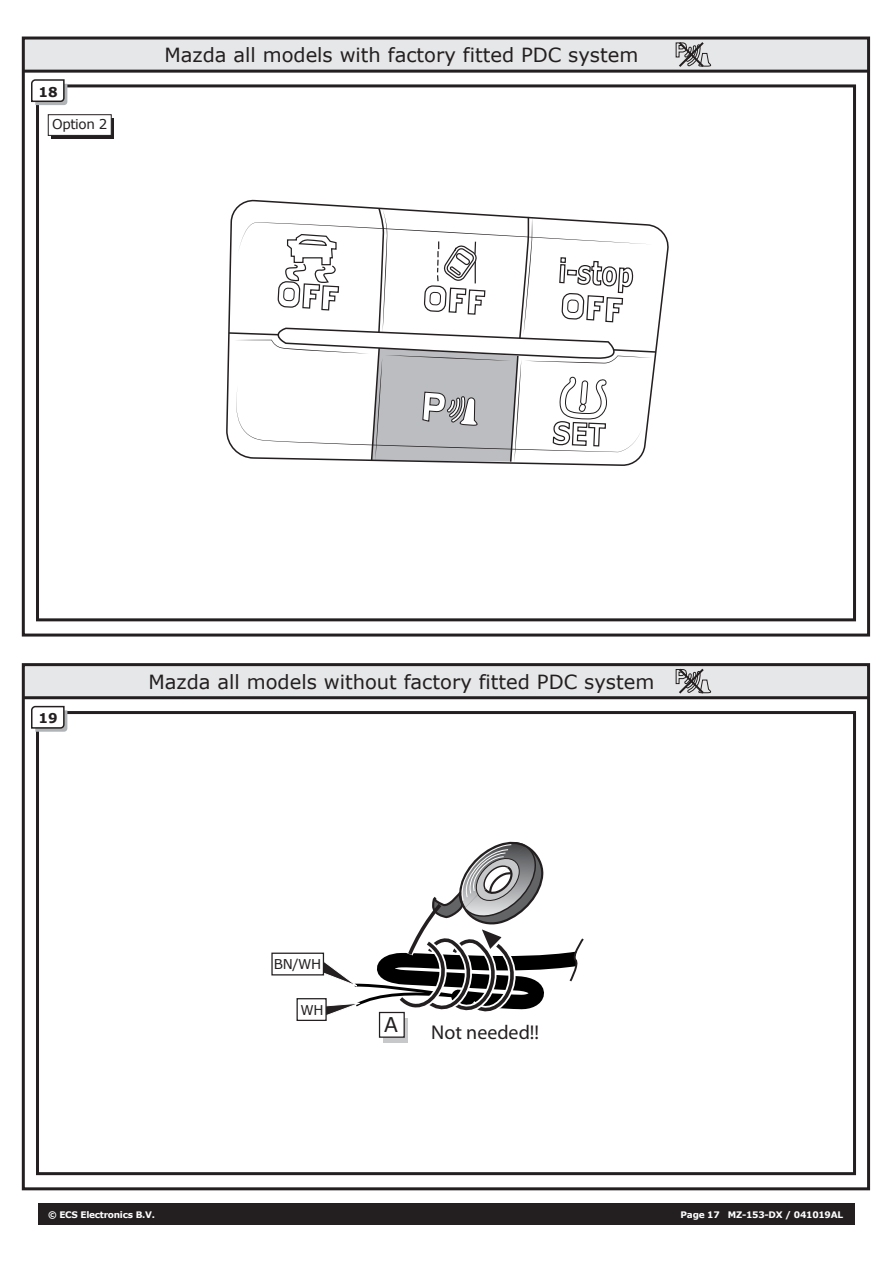
<style>
.page{position:relative;width:893px;height:1263px;background:#fff}
.page>*{position:absolute;margin:0;border:0;box-sizing:border-box;transform-origin:0 0}
.t1{font:20.25px "Verdana";color:#231f20}
.t2{font:19.95px "Myriad Pro";color:#231f20}
.t3{font:19.5px "Verdana";color:#231f20}
.t4{font:13.5px "Verdana";letter-spacing:-.03em;color:#231f20}
.t5{font:700 13.5px "Verdana";color:#231f20}
.t6{font:700 9px "Verdana";letter-spacing:-.03em;color:#fff}
</style>
<div class="page">
<div style="left:38px;top:1203px;width:817px;height:21px;background:#231f20"></div>
<div style="left:36px;top:711px;width:820px;height:464px;border:3px solid #231f20"></div>
<svg style="left:31px;top:705px;width:36px;height:27px"></svg>
<div style="left:23px;top:664px;width:846px;height:34px;background:#e6e7e8"></div>
<div style="left:22px;top:663px;width:848px;height:527px;border:3px solid #231f20"></div>
<hr style="left:23px;top:696px;width:846px;height:3px;background:#231f20">
<div style="left:383px;top:1018px;width:25px;height:25px;background:#c7c8ca"></div>
<div style="left:379px;top:1012px;width:26px;height:26px;background:#fff;border:1px solid #231f20"></div>
<svg style="left:675px;top:663px;width:36px;height:34px"></svg>
<div style="left:271px;top:952px;width:53px;height:23px;background:#fff;border:1px solid #231f20"></div>
<svg style="left:319px;top:841px;width:265px;height:186px"></svg>
<div style="left:296px;top:998px;width:31px;height:23px;background:#fff;border:1px solid #231f20"></div>
<div style="left:36px;top:84px;width:820px;height:537px;border:3px solid #231f20"></div>
<svg style="left:31px;top:79px;width:36px;height:26px"></svg>
<div style="left:23px;top:38px;width:846px;height:33px;background:#e6e7e8"></div>
<div style="left:22px;top:37px;width:848px;height:599px;border:3px solid #231f20"></div>
<hr style="left:23px;top:70px;width:846px;height:3px;background:#231f20">
<svg style="left:675px;top:36px;width:36px;height:34px"></svg>
<div style="left:51px;top:118px;width:63px;height:21px;background:#231f20"></div>
<div style="left:48px;top:114px;width:64px;height:22px;background:#fff;border:1px solid #231f20"></div>
<svg style="left:226px;top:200px;width:443px;height:266px"></svg>
<svg style="left:227px;top:207px;width:430px;height:256px"></svg>
<p class="t5" style="left:38px;top:82px;width:21px">18</p>
<p class="t4" style="left:52px;top:115px;width:57px">Option 2</p>
<p class="t3" style="left:164px;top:42px;width:475px">Mazda all models with factory fitted PDC system</p>
<p class="t5" style="left:38px;top:709px;width:21px">19</p>
<p class="t3" style="left:148px;top:669px;width:507px">Mazda all models without factory fitted PDC system</p>
<p class="t4" style="left:274px;top:955px;width:49px">BN/WH</p>
<p class="t4" style="left:301px;top:1001px;width:25px">WH</p>
<p class="t1" style="left:384px;top:1010px;width:15px">A</p>
<p class="t2" style="left:431px;top:1020px;width:109px">Not needed!!</p>
<p class="t6" style="left:48px;top:1208px;width:108px">© ECS Electronics B.V.</p>
<p class="t6" style="left:681px;top:1208px;width:164px">Page 17 MZ-153-DX / 041019AL</p>
</div>
